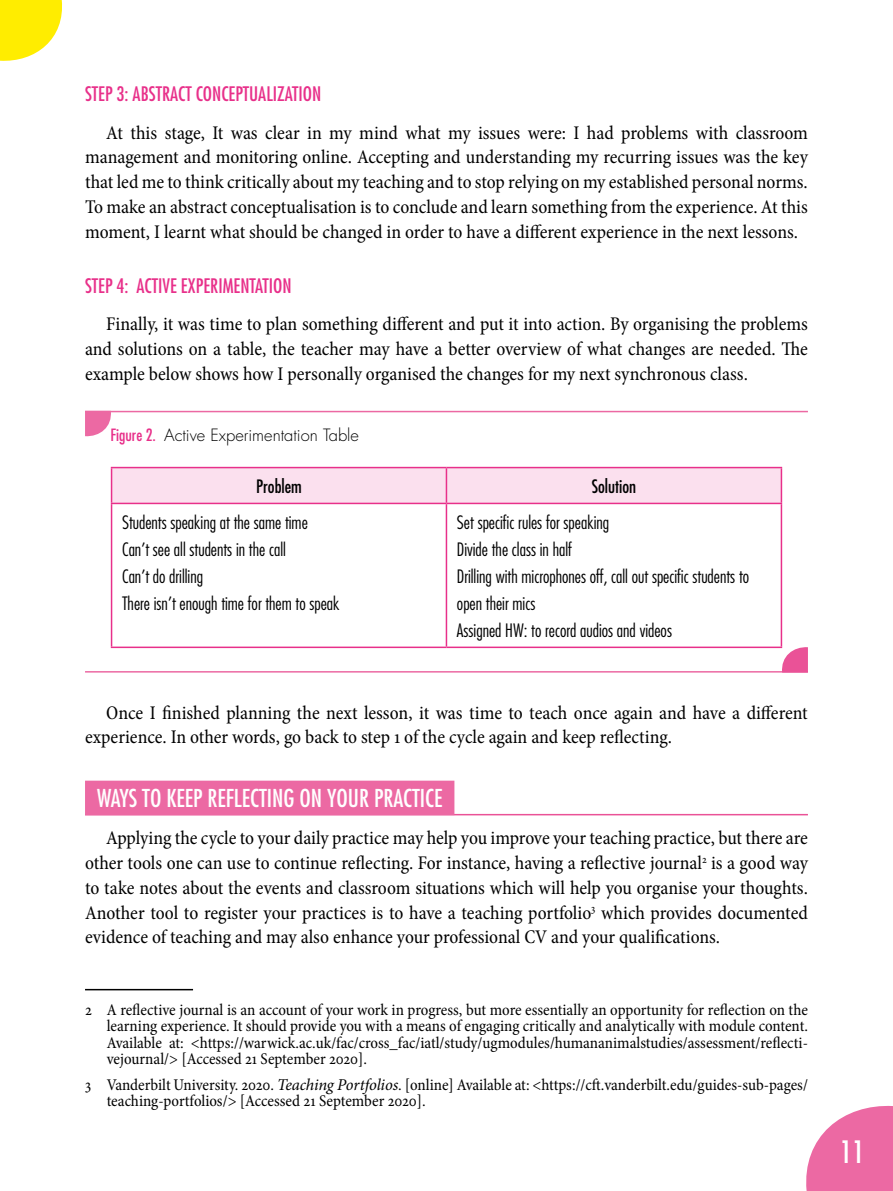
<style>
.page{position:relative;width:893px;height:1191px;background:#fff}
.page>*{position:absolute;margin:0;border:0;box-sizing:border-box;transform-origin:0 0}
.t1{font:condensed 30px "Futura Std";color:#fff}
.t2{font:condensed 24px "Futura Std";color:#fff}
.t3{font:condensed 19.5px/24.8px "Minion Pro";letter-spacing:-.005em;color:#000;text-align:justify}
.t4{font:condensed 19.5px "Futura Std";color:#e8308a}
.t5{font:300 condensed 18px/27px "Futura Std";color:#000}
.t6{font:condensed 18px "Futura Std";color:#000}
.t7{font:condensed 16.5px/16.4px "Minion Pro";color:#000;text-align:justify}
.t8{font:300 16.5px "Futura Std";color:#000}
.s1{font-weight:400;font-stretch:condensed;color:#e8308a}
.s2{font-style:italic;font-stretch:normal}
</style>
<div class="page">
<svg style="left:0;top:0;width:62px;height:61px"></svg>
<svg style="left:806px;top:1105px;width:87px;height:86px"></svg>
<hr style="left:85px;top:814px;width:723px;height:1px;background:#ea5297">
<div style="left:85px;top:780px;width:369px;height:35px;background:#ec69a3"></div>
<hr style="left:85px;top:411px;width:723px;height:1px;background:#ec69a3">
<hr style="left:85px;top:671px;width:723px;height:1px;background:#ec69a3">
<svg style="left:781px;top:646px;width:27px;height:26px"></svg>
<svg style="left:85px;top:412px;width:27px;height:25px"></svg>
<div style="left:112px;top:468px;width:669px;height:34px;background:#fbe0ee"></div>
<hr style="left:111px;top:467px;width:335px;height:1px;background:#e8308a">
<hr style="left:111px;top:468px;width:1px;height:34px;background:#e8308a">
<hr style="left:446px;top:467px;width:336px;height:1px;background:#e8308a">
<hr style="left:446px;top:468px;width:1px;height:34px;background:#e8308a">
<hr style="left:781px;top:468px;width:1px;height:34px;background:#e8308a">
<hr style="left:111px;top:502px;width:335px;height:2px;background:#e8308a">
<hr style="left:111px;top:504px;width:1px;height:142px;background:#e8308a">
<hr style="left:446px;top:502px;width:336px;height:2px;background:#e8308a">
<hr style="left:446px;top:504px;width:1px;height:142px;background:#e8308a">
<hr style="left:781px;top:504px;width:1px;height:142px;background:#e8308a">
<hr style="left:111px;top:646px;width:335px;height:2px;background:#e8308a">
<hr style="left:446px;top:646px;width:336px;height:2px;background:#e8308a">
<hr style="left:85px;top:989px;width:108px;height:1px;background:#000">
<p class="t4" style="left:85px;top:82px;width:238px">STEP 3: ABSTRACT CONCEPTUALIZATION</p>
<p class="t3" style="left:85px;top:120px;width:724px;text-indent:21px">At this stage, It was clear in my mind what my issues were: I had problems with classroom management and monitoring online. Accepting and understanding my recurring issues was the key that led me to think critically about my teaching and to stop relying on my established personal norms.<br>To make an abstract conceptualisation is to conclude and learn something from the experience. At this moment, I learnt what should be changed in order to have a different experience in the next lessons.</p>
<p class="t4" style="left:85px;top:274px;width:208px">STEP 4: ACTIVE EXPERIMENTATION</p>
<p class="t3" style="left:85px;top:312px;width:724px;text-indent:21px">Finally, it was time to plan something different and put it into action. By organising the problems and solutions on a table, the teacher may have a better overview of what changes are needed. The example below shows how I personally organised the changes for my next synchronous class.</p>
<p class="t8" style="left:111px;top:425px;width:250px"><span class="s1">Figure 2.</span> Active Experimentation Table</p>
<p class="t6" style="left:256px;top:475px;width:47px">Problem</p>
<p class="t6" style="left:592px;top:475px;width:46px">Solution</p>
<p class="t5" style="left:122px;top:508px;width:219px">Students speaking at the same time<br>Can’t see all students in the call<br>Can’t do drilling<br>There isn’t enough time for them to speak</p>
<p class="t5" style="left:457px;top:508px;width:294px">Set specific rules for speaking<br>Divide the class in half<br>Drilling with microphones off, call out specific students to open their mics<br>Assigned HW: to record audios and videos</p>
<p class="t3" style="left:85px;top:700px;width:724px;text-indent:21px">Once I finished planning the next lesson, it was time to teach once again and have a different experience. In other words, go back to step 1 of the cycle again and keep reflecting.</p>
<p class="t2" style="left:97px;top:783px;width:347px">WAYS TO KEEP REFLECTING ON YOUR PRACTICE</p>
<p class="t3" style="left:85px;top:826px;width:724px;text-indent:21px">Applying the cycle to your daily practice may help you improve your teaching practice, but there are other tools one can use to continue reflecting. For instance, having a reflective journal<sup>2</sup> is a good way to take notes about the events and classroom situations which will help you organise your thoughts.<br>Another tool to register your practices is to have a teaching portfolio<sup>3</sup> which provides documented evidence of teaching and may also enhance your professional CV and your qualifications.</p>
<p class="t7" style="left:107px;top:1002px;width:703px;text-indent:-22px">2 A reflective journal is an account of your work in progress, but more essentially an opportunity for reflection on the learning experience. It should provide you with a means of engaging critically and analytically with module content.<br>Available at: &lt;https://warwick.ac.uk/fac/cross_fac/iatl/study/ugmodules/humananimalstudies/assessment/reflecti&shy;vejournal/&gt; [Accessed 21 September 2020].</p>
<p class="t7" style="left:107px;top:1076px;width:703px;text-indent:-22px">3 Vanderbilt University. 2020. <span class="s2">Teaching Portfolios</span>. [online] Available at: &lt;https://cft.vanderbilt.edu/guides-sub-pages/ teaching-portfolios/&gt; [Accessed 21 September 2020].</p>
<h1 class="t1" style="left:840px;top:1133px;width:26px">11</h1>
</div>
